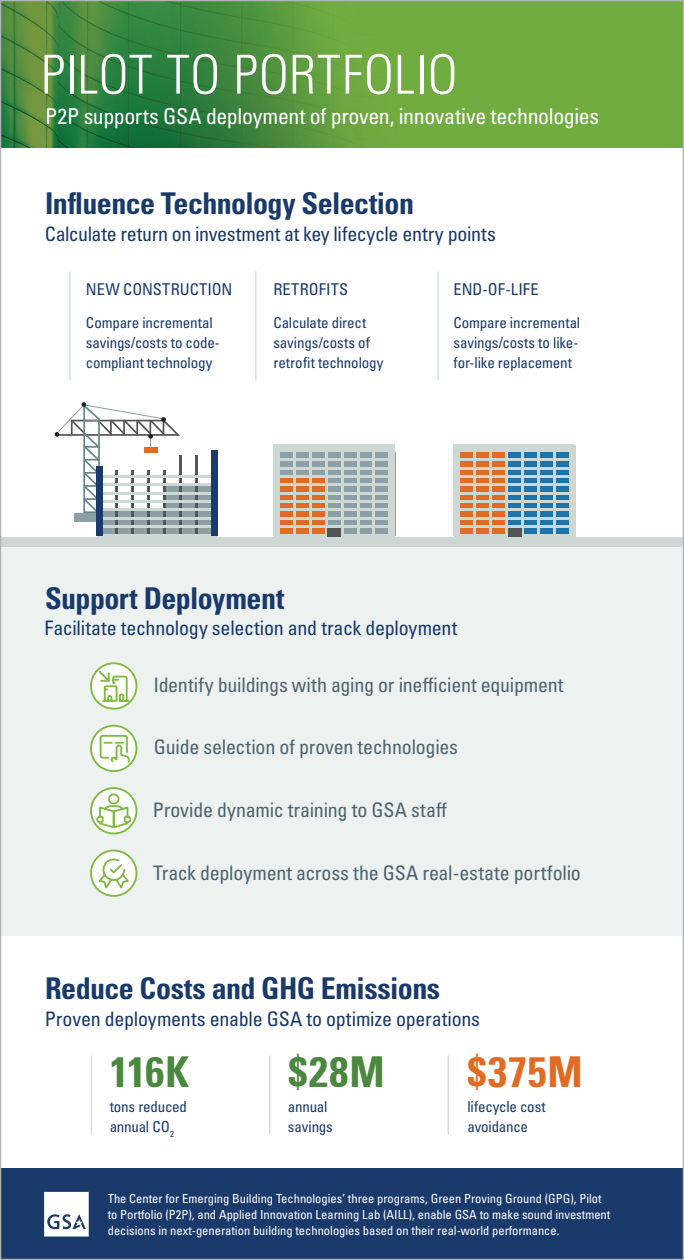
<style>
.page{position:relative;width:684px;height:1260px;background:#fff}
.page>*{position:absolute;margin:0;border:0;box-sizing:border-box;transform-origin:0 0}
.infographic_title_-_white{font:300 condensed 53.75px "Univers LT Pro";letter-spacing:.005em;color:#fff}
.year{font:700 condensed 42.5px "Univers LT Pro";letter-spacing:.02em;color:#4a883e}
.year-2{font:700 condensed 42.5px "Univers LT Pro";color:#e26b24}
.level1_head_-_dark_blue{font:700 condensed 30px "Univers LT Pro";letter-spacing:-.02em;color:#1a3a6c}
.infographic_subtitle_-_white{font:condensed 21.88px "Univers LT Pro";letter-spacing:-.015em;color:#fff}
.level2_head_-_gray{font:condensed 20px "Univers LT Pro";letter-spacing:-.01em;color:#4e6472}
.level1_copy_-_dark_blue{font:condensed 20px "Univers LT Pro";letter-spacing:-.01em;color:#1a3a6c}
.all_caps{font:condensed 16.25px "Univers LT Pro";letter-spacing:.005em;color:#1a3a6c}
.copy_-_dark_blue{font:condensed 15px/20px "Univers LT Pro";letter-spacing:-.01em;color:#1a3a6c}
.t1{font:condensed 12.5px/16.2px "Univers LT Pro";color:#fff}
</style>
<div class="page">
<img style="left:2px;top:2px;width:679px;height:146px">
<hr style="left:69px;top:271px;width:1px;height:109px;background:#cdd7d4">
<hr style="left:255px;top:271px;width:1px;height:109px;background:#cdd7d4">
<hr style="left:437px;top:271px;width:1px;height:109px;background:#cdd7d4">
<div style="left:74px;top:513px;width:35px;height:8px;background:#8c9fa4"></div>
<svg style="left:54px;top:402px;width:126px;height:111px"></svg>
<div style="left:165px;top:484px;width:53px;height:52px;background:#8c9fa4"></div>
<div style="left:97px;top:510px;width:121px;height:25px;background:#8c9fa4"></div>
<hr style="left:163px;top:470px;width:3px;height:65px;background:#535453">
<hr style="left:179px;top:455px;width:3px;height:80px;background:#535453">
<hr style="left:195px;top:455px;width:3px;height:80px;background:#535453">
<hr style="left:131px;top:470px;width:3px;height:65px;background:#535453">
<hr style="left:147px;top:470px;width:3px;height:65px;background:#535453">
<hr style="left:115px;top:470px;width:3px;height:65px;background:#535453">
<hr style="left:96px;top:534px;width:120px;height:2px;background:#cdd7d4">
<hr style="left:96px;top:526px;width:120px;height:2px;background:#cdd7d4">
<hr style="left:96px;top:517px;width:120px;height:3px;background:#cdd7d4">
<hr style="left:96px;top:509px;width:120px;height:2px;background:#cdd7d4">
<hr style="left:96px;top:500px;width:120px;height:3px;background:#cdd7d4">
<hr style="left:96px;top:492px;width:120px;height:2px;background:#cdd7d4">
<hr style="left:96px;top:484px;width:120px;height:2px;background:#cdd7d4">
<hr style="left:96px;top:475px;width:120px;height:3px;background:#cdd7d4">
<div style="left:96px;top:466px;width:6px;height:70px;background:#1a3a6c"></div>
<div style="left:211px;top:450px;width:7px;height:86px;background:#1a3a6c"></div>
<div style="left:273px;top:445px;width:122px;height:13px;background:#cdd7d4"></div>
<div style="left:274px;top:452px;width:121px;height:83px;background:#8c9fa4"></div>
<div style="left:278px;top:460px;width:48px;height:75px;background:#e26b24"></div>
<svg style="left:280px;top:452px;width:76px;height:23px"></svg>
<hr style="left:340px;top:451px;width:3px;height:84px;background:#cdd7d4">
<hr style="left:356px;top:451px;width:3px;height:84px;background:#cdd7d4">
<hr style="left:372px;top:451px;width:3px;height:84px;background:#cdd7d4">
<hr style="left:308px;top:451px;width:3px;height:84px;background:#cdd7d4">
<hr style="left:324px;top:451px;width:3px;height:84px;background:#cdd7d4">
<hr style="left:293px;top:450px;width:2px;height:85px;background:#cdd7d4">
<hr style="left:340px;top:534px;width:53px;height:2px;background:#cdd7d4">
<hr style="left:274px;top:534px;width:86px;height:2px;background:#cdd7d4">
<hr style="left:274px;top:526px;width:119px;height:2px;background:#cdd7d4">
<hr style="left:274px;top:517px;width:119px;height:3px;background:#cdd7d4">
<hr style="left:274px;top:509px;width:119px;height:2px;background:#cdd7d4">
<hr style="left:274px;top:500px;width:119px;height:3px;background:#cdd7d4">
<hr style="left:274px;top:492px;width:119px;height:2px;background:#cdd7d4">
<hr style="left:274px;top:484px;width:119px;height:2px;background:#cdd7d4">
<hr style="left:274px;top:475px;width:119px;height:3px;background:#cdd7d4">
<hr style="left:274px;top:467px;width:119px;height:2px;background:#cdd7d4">
<hr style="left:274px;top:459px;width:119px;height:2px;background:#cdd7d4">
<div style="left:273px;top:450px;width:7px;height:86px;background:#cdd7d4"></div>
<div style="left:388px;top:445px;width:7px;height:91px;background:#cdd7d4"></div>
<div style="left:327px;top:528px;width:13px;height:8px;background:#535453"></div>
<div style="left:453px;top:445px;width:122px;height:13px;background:#cdd7d4"></div>
<div style="left:454px;top:452px;width:54px;height:83px;background:#e26b24"></div>
<svg style="left:508px;top:453px;width:60px;height:81px;background:#3983af"></svg>
<hr style="left:521px;top:451px;width:2px;height:84px;background:#cdd7d4">
<hr style="left:536px;top:451px;width:3px;height:84px;background:#cdd7d4">
<hr style="left:552px;top:451px;width:3px;height:84px;background:#cdd7d4">
<hr style="left:489px;top:451px;width:3px;height:84px;background:#cdd7d4">
<hr style="left:505px;top:451px;width:3px;height:84px;background:#cdd7d4">
<hr style="left:473px;top:450px;width:3px;height:85px;background:#cdd7d4">
<hr style="left:521px;top:534px;width:53px;height:2px;background:#cdd7d4">
<hr style="left:454px;top:534px;width:86px;height:2px;background:#cdd7d4">
<hr style="left:454px;top:526px;width:120px;height:2px;background:#cdd7d4">
<hr style="left:454px;top:517px;width:120px;height:3px;background:#cdd7d4">
<hr style="left:454px;top:509px;width:120px;height:2px;background:#cdd7d4">
<hr style="left:454px;top:500px;width:120px;height:3px;background:#cdd7d4">
<hr style="left:454px;top:492px;width:120px;height:2px;background:#cdd7d4">
<hr style="left:454px;top:484px;width:120px;height:2px;background:#cdd7d4">
<hr style="left:454px;top:475px;width:120px;height:3px;background:#cdd7d4">
<hr style="left:454px;top:467px;width:120px;height:2px;background:#cdd7d4">
<hr style="left:454px;top:459px;width:120px;height:2px;background:#cdd7d4">
<div style="left:453px;top:450px;width:7px;height:86px;background:#cdd7d4"></div>
<div style="left:568px;top:445px;width:7px;height:91px;background:#cdd7d4"></div>
<div style="left:508px;top:528px;width:13px;height:8px;background:#535453"></div>
<div style="left:0;top:537px;width:683px;height:11px;background:#cdd7d4"></div>
<div style="left:0;top:548px;width:683px;height:388px;background:#edf2f0"></div>
<svg style="left:91px;top:663px;width:45px;height:46px"></svg>
<div style="left:90px;top:662px;width:47px;height:48px;border:2px solid #80ba42;border-radius:50%"></div>
<svg style="left:97px;top:669px;width:33px;height:34px"></svg>
<svg style="left:91px;top:726px;width:45px;height:45px"></svg>
<div style="left:90px;top:725px;width:47px;height:47px;border:2px solid #80ba42;border-radius:50%"></div>
<svg style="left:99px;top:734px;width:31px;height:30px"></svg>
<svg style="left:91px;top:788px;width:45px;height:46px"></svg>
<div style="left:90px;top:787px;width:47px;height:47px;border:2px solid #80ba42;border-radius:50%"></div>
<svg style="left:95px;top:792px;width:37px;height:38px"></svg>
<svg style="left:91px;top:850px;width:45px;height:46px"></svg>
<div style="left:90px;top:850px;width:47px;height:47px;border:2px solid #80ba42;border-radius:50%"></div>
<svg style="left:96px;top:857px;width:35px;height:35px"></svg>
<hr style="left:91px;top:1055px;width:1px;height:80px;background:#cdd7d4">
<hr style="left:269px;top:1055px;width:1px;height:80px;background:#cdd7d4">
<hr style="left:447px;top:1055px;width:1px;height:80px;background:#cdd7d4">
<div style="left:0;top:1168px;width:683px;height:92px;background:#1a3a6c"></div>
<svg style="left:44px;top:1192px;width:45px;height:45px;background:#e2e6ec"></svg>
<p class="infographic_title_-_white" style="left:41px;top:38px;width:417px">PILOT TO PORTFOLIO</p>
<p class="infographic_subtitle_-_white" style="left:45px;top:102px;width:555px">P2P supports GSA deployment of proven, innovative technologies</p>
<h1 class="level1_head_-_dark_blue" style="left:45px;top:185px;width:370px">Influence Technology Selection</h1>
<p class="level1_copy_-_dark_blue" style="left:45px;top:222px;width:452px">Calculate return on investment at key lifecycle entry points</p>
<p class="all_caps" style="left:86px;top:279px;width:148px">NEW CONSTRUCTION</p>
<p class="copy_-_dark_blue" style="left:86px;top:312px;width:135px">Compare incremental savings/costs to code&shy;compliant technology</p>
<p class="all_caps" style="left:273px;top:279px;width:76px">RETROFITS</p>
<p class="copy_-_dark_blue" style="left:273px;top:312px;width:111px">Calculate direct savings/costs of retrofit technology</p>
<p class="all_caps" style="left:453px;top:279px;width:86px">END-OF-LIFE</p>
<p class="copy_-_dark_blue" style="left:453px;top:312px;width:128px;text-align:justify">Compare incremental savings/costs to like&shy;for-like replacement</p>
<h1 class="level1_head_-_dark_blue" style="left:45px;top:580px;width:241px">Support Deployment</h1>
<p class="level1_copy_-_dark_blue" style="left:44px;top:616px;width:414px">Facilitate technology selection and track deployment</p>
<h2 class="level2_head_-_gray" style="left:153px;top:672px;width:411px">Identify buildings with aging or inefficient equipment</h2>
<h2 class="level2_head_-_gray" style="left:154px;top:734px;width:305px">Guide selection of proven technologies</h2>
<h2 class="level2_head_-_gray" style="left:153px;top:797px;width:295px">Provide dynamic training to GSA staff</h2>
<h2 class="level2_head_-_gray" style="left:153px;top:860px;width:429px">Track deployment across the GSA real-estate portfolio</h2>
<h1 class="level1_head_-_dark_blue" style="left:45px;top:970px;width:396px">Reduce Costs and GHG Emissions</h1>
<p class="level1_copy_-_dark_blue" style="left:45px;top:1006px;width:436px">Proven deployments enable GSA to optimize operations</p>
<p class="year" style="left:110px;top:1046px;width:81px">116K</p>
<p class="copy_-_dark_blue" style="left:110px;top:1096px;width:79px">tons reduced annual CO<sub>2</sub></p>
<p class="year" style="left:288px;top:1046px;width:98px">$28M</p>
<p class="copy_-_dark_blue" style="left:288px;top:1096px;width:46px">annual savings</p>
<p class="year-2" style="left:467px;top:1046px;width:117px">$375M</p>
<p class="copy_-_dark_blue" style="left:467px;top:1096px;width:80px">lifecycle cost avoidance</p>
<p class="t1" style="left:108px;top:1190px;width:504px">The Center for Emerging Building Technologies’ three programs, Green Proving Ground (GPG), Pilot to Portfolio (P2P), and Applied Innovation Learning Lab (AILL), enable GSA to make sound investment decisions in next-generation building technologies based on their real-world performance.</p>
</div>
